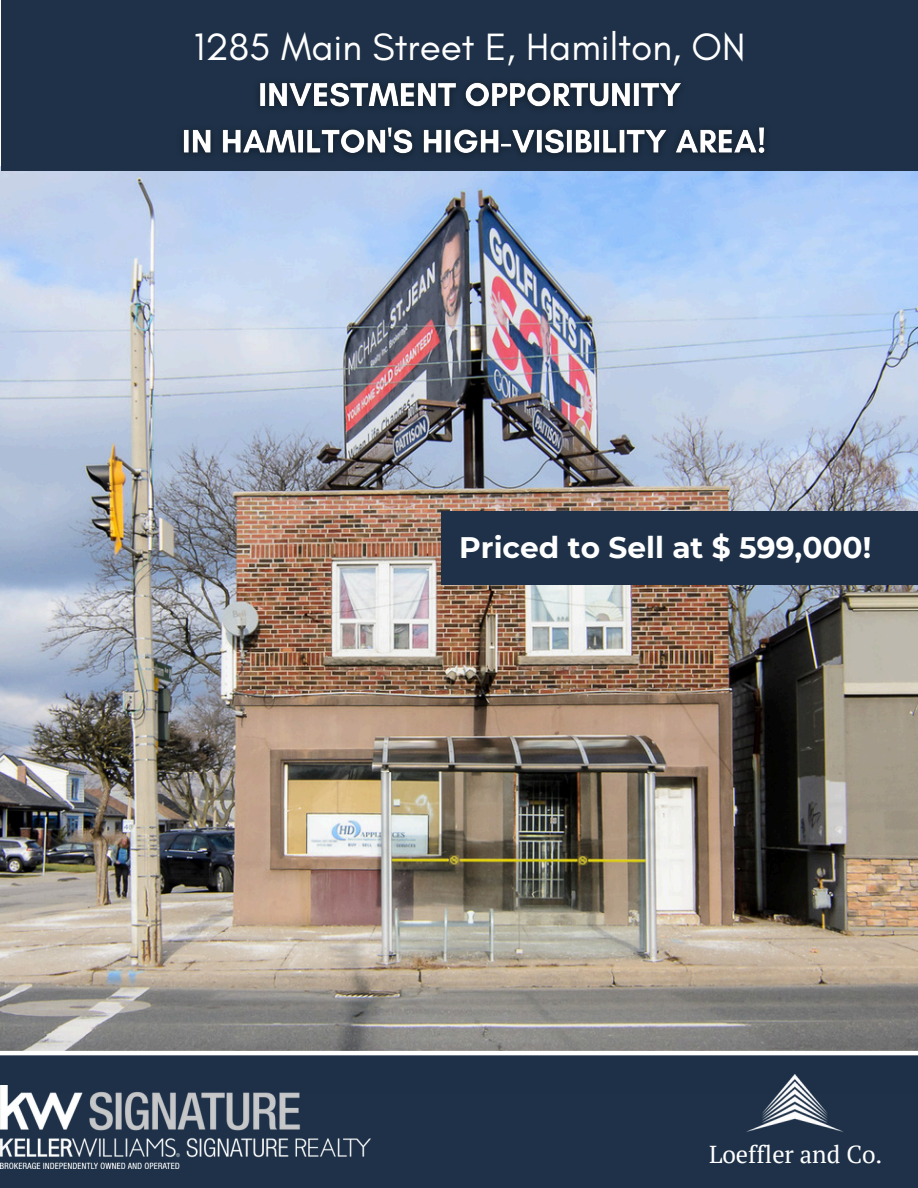
<style>
.page{position:relative;width:918px;height:1188px;background:#fff}
.page>*{position:absolute;margin:0;border:0;box-sizing:border-box;transform-origin:0 0}
.t1{font:38.7px "Glacial Indifference";color:#fff}
.t2{font:700 29.7px "Montserrat";color:#fff}
.t3{font:24.45px "PT Serif";color:#fff}
</style>
<div class="page">
<img style="left:1px;top:171px;width:917px;height:880px">
<div style="left:1px;top:0;width:917px;height:171px;background:#1e3148"></div>
<div style="left:0;top:1053px;width:918px;height:135px;background:#1e3048"></div>
<img style="left:1px;top:1085px;width:370px;height:84px">
<hr style="left:0;top:1051px;width:918px;height:4px;background:#fff">
<div style="left:441px;top:511px;width:477px;height:73px;background:#1e3148"></div>
<img style="left:182px;top:82px;width:583px;height:73px">
<img style="left:746px;top:1074px;width:97px;height:58px">
<p class="t1" style="left:194px;top:24px;width:553px">1285 Main Street E, Hamilton, ON</p>
<p class="t2" style="left:459px;top:530px;width:414px">Priced to Sell at $ 599,000!</p>
<p class="t3" style="left:709px;top:1138px;width:175px">Loeffler and Co.</p>
</div>
